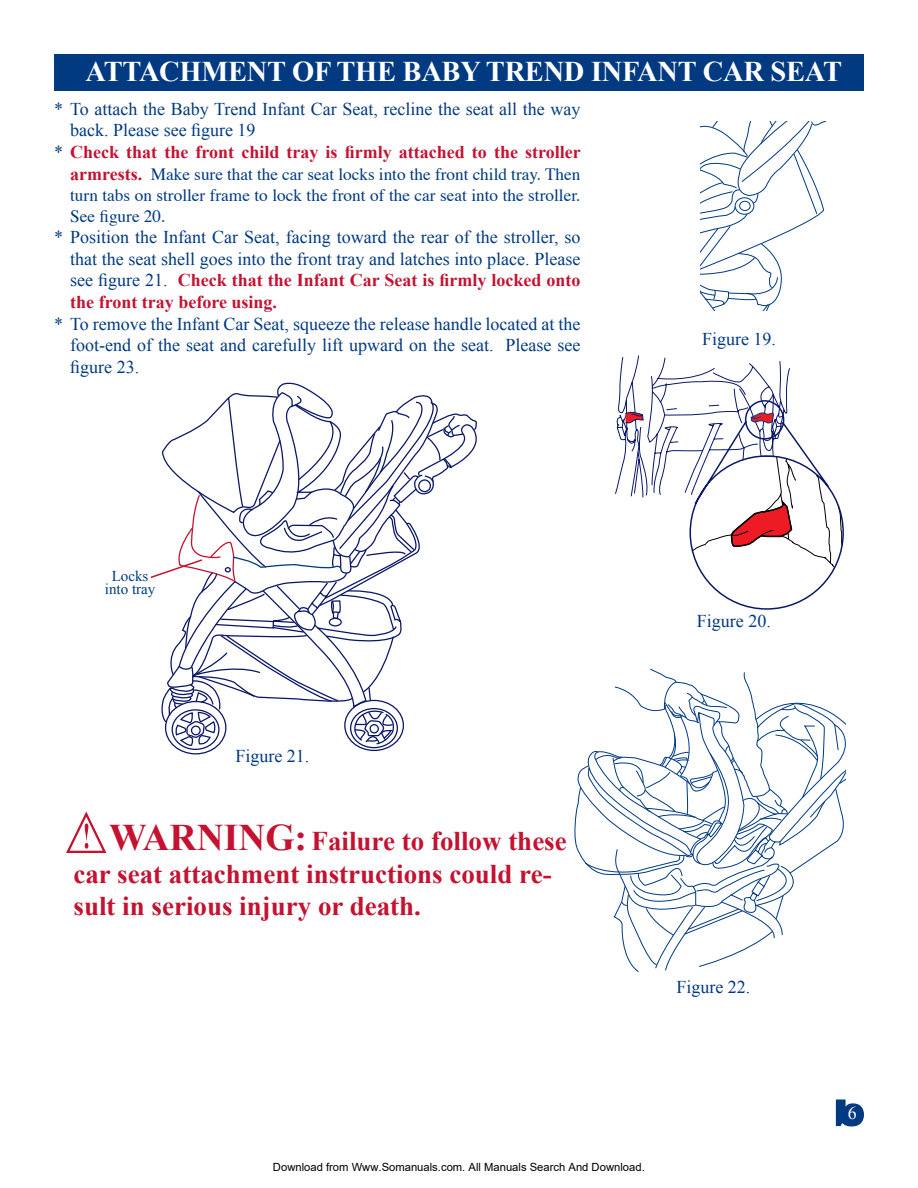
<style>
.page{position:relative;width:918px;height:1188px;background:#fff}
.page>*{position:absolute;margin:0;border:0;box-sizing:border-box;transform-origin:0 0}
.t1{font:700 28.5px "Times New Roman";letter-spacing:-.01em;color:#fff}
.t2{font:700 27px/32.4px "Times New Roman";color:#c41230}
.t3{font:18px/21.6px "Times New Roman";color:#013a81;text-align:justify}
.t4{font:700 18px "Times New Roman";color:#c41230}
.t5{font:18px "Times New Roman";color:#fff}
.t6{font:17.25px/21px "Times";color:#013a81;text-align:justify}
.t7{font:15px/13.5px "Times New Roman";color:#013a81;text-align:center}
.t8{font:11.25px "Arial";color:#000}
.s1{font-weight:400;color:#013a81}
.s2{font-family:"Times New Roman";font-weight:700;font-size:18px;color:#c41230}
.s3{font-weight:700;color:#c41230}
.s4{font-size:37.5px}
</style>
<div class="page">
<svg style="left:836px;top:1100px;width:28px;height:26px"></svg>
<div style="left:54px;top:54px;width:810px;height:37px;background:#013a81"></div>
<svg style="left:66px;top:812px;width:40px;height:41px"></svg>
<svg style="left:700px;top:122px;width:125px;height:188px"></svg>
<svg style="left:574px;top:669px;width:271px;height:303px"></svg>
<div style="left:172px;top:709px;width:48px;height:41px;border:1px solid #0b1867;border-radius:50%"></div>
<svg style="left:150px;top:383px;width:327px;height:365px"></svg>
<svg style="left:615px;top:355px;width:229px;height:255px"></svg>
<h1 class="t1" style="left:86px;top:55px;width:758px">ATTACHMENT OF THE BABY TREND INFANT CAR SEAT</h1>
<p class="t3" style="left:54px;top:98px;width:528px">* To attach the Baby Trend Infant Car Seat, recline the seat all the way</p>
<p class="t3" style="left:70px;top:119px;width:187px">back. Please see figure 19</p>
<p class="t4" style="left:54px;top:142px;width:528px"><span class="s1">*</span> Check that the front child tray is firmly attached to the stroller</p>
<p class="t6" style="left:70px;top:162px;width:512px"><span class="s2">armrests.</span> Make sure that the car seat locks into the front child tray. Then turn tabs on stroller frame to lock the front of the car seat into the stroller.<br>See figure 20.</p>
<p class="t3" style="left:70px;top:226px;width:512px;text-indent:-16px">* Position the Infant Car Seat, facing toward the rear of the stroller, so that the seat shell goes into the front tray and latches into place. Please see figure 21. <span class="s3">Check that the Infant Car Seat is firmly locked onto the front tray before using.</span></p>
<p class="t3" style="left:70px;top:313px;width:512px;text-indent:-16px">* To remove the Infant Car Seat, squeeze the release handle located at the foot-end of the seat and carefully lift upward on the seat. Please see figure 23.</p>
<p class="t3" style="left:702px;top:328px;width:75px">Figure 19.</p>
<p class="t7" style="left:105px;top:569px;width:52px">Locks into tray</p>
<p class="t3" style="left:236px;top:745px;width:75px">Figure 21.</p>
<h2 class="t2" style="left:74px;top:825px;width:495px;text-indent:36px"><span class="s4">WARNING:</span> Failure to follow these car seat attachment instructions could re&shy;sult in serious injury or death.</h2>
<p class="t3" style="left:697px;top:610px;width:75px">Figure 20.</p>
<p class="t3" style="left:676px;top:976px;width:75px">Figure 22.</p>
<p class="t8" style="left:273px;top:1160px;width:373px">Download from Www.Somanuals.com. All Manuals Search And Download.</p>
<p class="t5" style="left:848px;top:1103px;width:10px">6</p>
</div>
